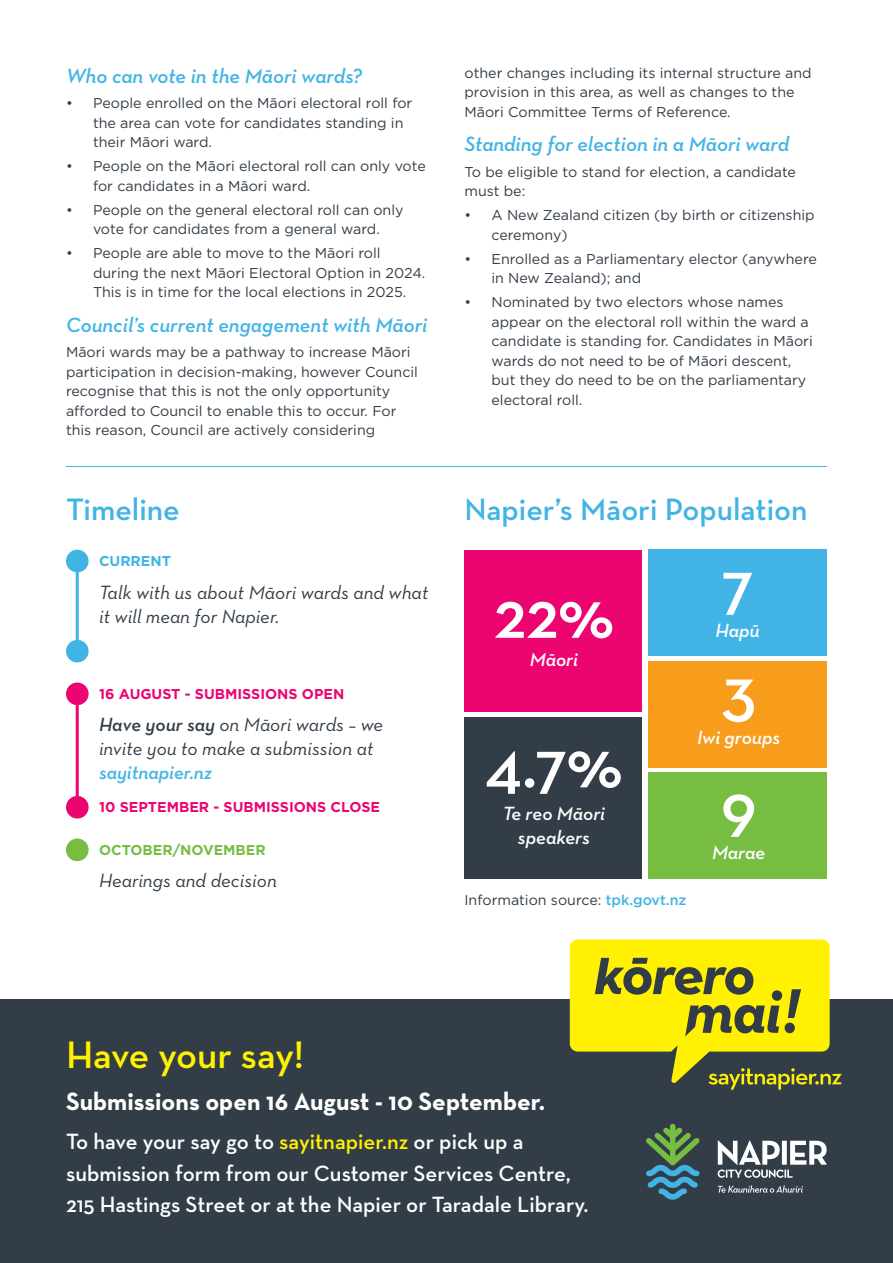
<style>
.page{position:relative;width:893px;height:1263px;background:#fff}
.page>*{position:absolute;margin:0;border:0;box-sizing:border-box;transform-origin:0 0}
.Percentage_Info{font:600 69.3px "Neutraface Text";color:#fff}
.Body{font:600 39px "Neutraface Text";letter-spacing:-.01em;color:#fff200}
.t1{font:600 31.5px "Neutraface Text";color:#41b4e5}
.Body-2{font:700 25.5px "Neutraface Text";color:#fff}
.Body-3{font:600 22.5px/31.5px "Neutraface Text";color:#fff}
.Question{font:italic 600 21px "Neutraface Text";color:#41b4e5}
.Timeline_Copy{font:italic 19.5px/24px "Neutraface Text";color:#323d47}
.Percentage_Info-2{font:italic 600 19.5px/24px "Neutraface Text";color:#fff;text-align:center}
.Body-4{font:14.25px/19.5px "Gotham";color:#323d47}
.Body-5{font:700 14.25px "Gotham";color:#ec0570}
.Body-6{font:700 14.25px "Gotham";color:#77bd42}
.Body-7{font:700 14.25px "Gotham";color:#41b4e5}
.s1{font-weight:600}
.s2{font-weight:600;color:#41b4e5}
.s3{font-weight:500;color:#41b4e5}
.s4{color:#fff101}
</style>
<div class="page">
<div style="left:0;top:999px;width:893px;height:264px;background:#323d47"></div>
<hr style="left:76px;top:553px;width:3px;height:103px;background:#41b4e5">
<div style="left:66px;top:550px;width:23px;height:22px;background:#41b4e5;border-radius:50%"></div>
<div style="left:66px;top:640px;width:23px;height:22px;background:#41b4e5;border-radius:50%"></div>
<hr style="left:76px;top:686px;width:3px;height:127px;background:#ec0570">
<div style="left:66px;top:682px;width:23px;height:23px;background:#ec0570;border-radius:50%"></div>
<div style="left:66px;top:796px;width:23px;height:22px;background:#ec0570;border-radius:50%"></div>
<div style="left:66px;top:838px;width:23px;height:23px;background:#77bd42;border-radius:50%"></div>
<svg style="left:570px;top:939px;width:272px;height:151px"></svg>
<svg style="left:646px;top:1124px;width:54px;height:76px"></svg>
<svg style="left:718px;top:1140px;width:109px;height:38px"></svg>
<svg style="left:718px;top:1185px;width:85px;height:8px"></svg>
<div style="left:464px;top:717px;width:178px;height:162px;background:#323d47"></div>
<div style="left:464px;top:550px;width:178px;height:161px;background:#ec0570"></div>
<div style="left:648px;top:550px;width:179px;height:106px;background:#41b4e5"></div>
<div style="left:648px;top:661px;width:179px;height:107px;background:#f89c1c"></div>
<div style="left:648px;top:772px;width:179px;height:107px;background:#77bd42"></div>
<hr style="left:66px;top:466px;width:761px;height:1px;background:#41b4e5">
<p class="Question" style="left:66px;top:62px;width:298px">Who can vote in the Māori wards?</p>
<p class="Body-4" style="left:93px;top:93px;width:321px;text-indent:-27px">• People enrolled on the Māori electoral roll for the area can vote for candidates standing in their Māori ward.</p>
<p class="Body-4" style="left:93px;top:156px;width:334px;text-indent:-27px">• People on the Māori electoral roll can only vote for candidates in a Māori ward.</p>
<p class="Body-4" style="left:66px;top:199px;width:339px;text-align:center">• People on the general electoral roll can only vote for candidates from a general ward.</p>
<p class="Body-4" style="left:93px;top:243px;width:334px;text-indent:-27px">• People are able to move to the Māori roll during the next Māori Electoral Option in 2024.<br>This is in time for the local elections in 2025.</p>
<p class="Question" style="left:66px;top:311px;width:363px">Council’s current engagement with Māori</p>
<p class="Body-4" style="left:66px;top:342px;width:353px">Māori wards may be a pathway to increase Māori participation in decision-making, however Council recognise that this is not the only opportunity afforded to Council to enable this to occur. For this reason, Council are actively considering</p>
<p class="t1" style="left:66px;top:489px;width:115px">Timeline</p>
<p class="Body-7" style="left:99px;top:551px;width:73px">CURRENT</p>
<p class="Timeline_Copy" style="left:99px;top:580px;width:331px">Talk with us about Māori wards and what it will mean for Napier.</p>
<p class="Body-5" style="left:99px;top:684px;width:247px">16 AUGUST - SUBMISSIONS OPEN</p>
<p class="Timeline_Copy" style="left:99px;top:712px;width:286px"><span class="s1">Have your say</span> on Māori wards – we invite you to make a submission at <span class="s2">sayitnapier.nz</span></p>
<p class="Body-5" style="left:99px;top:797px;width:282px">10 SEPTEMBER - SUBMISSIONS CLOSE</p>
<p class="Body-6" style="left:99px;top:840px;width:168px">OCTOBER/NOVEMBER</p>
<p class="Timeline_Copy" style="left:99px;top:868px;width:179px">Hearings and decision</p>
<p class="Body-4" style="left:464px;top:62px;width:349px">other changes including its internal structure and provision in this area, as well as changes to the<br>Māori Committee Terms of Reference.</p>
<p class="Question" style="left:464px;top:131px;width:326px">Standing for election in a Māori ward</p>
<p class="Body-4" style="left:464px;top:161px;width:333px">To be eligible to stand for election, a candidate must be:</p>
<p class="Body-4" style="left:491px;top:205px;width:325px;text-indent:-27px">• A New Zealand citizen (by birth or citizenship ceremony)</p>
<p class="Body-4" style="left:491px;top:248px;width:327px;text-indent:-27px">• Enrolled as a Parliamentary elector (anywhere in New Zealand); and</p>
<p class="Body-4" style="left:491px;top:292px;width:323px;text-indent:-27px">• Nominated by two electors whose names appear on the electoral roll within the ward a candidate is standing for. Candidates in Māori wards do not need to be of Māori descent, but they do need to be on the parliamentary electoral roll.</p>
<p class="t1" style="left:464px;top:489px;width:344px">Napier’s Māori Population</p>
<p class="Percentage_Info" style="left:494px;top:571px;width:122px">22%</p>
<p class="Percentage_Info-2" style="left:530px;top:647px;width:50px">Māori</p>
<p class="Percentage_Info" style="left:485px;top:720px;width:139px">4.7%</p>
<p class="Percentage_Info-2" style="left:503px;top:801px;width:104px">Te reo Māori speakers</p>
<p class="Percentage_Info" style="left:721px;top:541px;width:34px">7</p>
<p class="Percentage_Info-2" style="left:716px;top:618px;width:45px">Hapū</p>
<p class="Percentage_Info" style="left:721px;top:648px;width:37px">3</p>
<p class="Percentage_Info-2" style="left:697px;top:725px;width:85px">Iwi groups</p>
<p class="Percentage_Info" style="left:721px;top:763px;width:38px">9</p>
<p class="Percentage_Info-2" style="left:712px;top:840px;width:55px">Marae</p>
<p class="Body-4" style="left:464px;top:890px;width:224px">Information source: <span class="s3">tpk.govt.nz</span></p>
<p class="Body" style="left:66px;top:1031px;width:239px">Have your say!</p>
<p class="Body-2" style="left:66px;top:1085px;width:481px">Submissions open 16 August - 10 September.</p>
<p class="Body-3" style="left:66px;top:1126px;width:524px">To have your say go to <span class="s4">sayitnapier.nz</span> or pick up a submission form from our Customer Services Centre,<br>215 Hastings Street or at the Napier or Taradale Library.</p>
</div>
